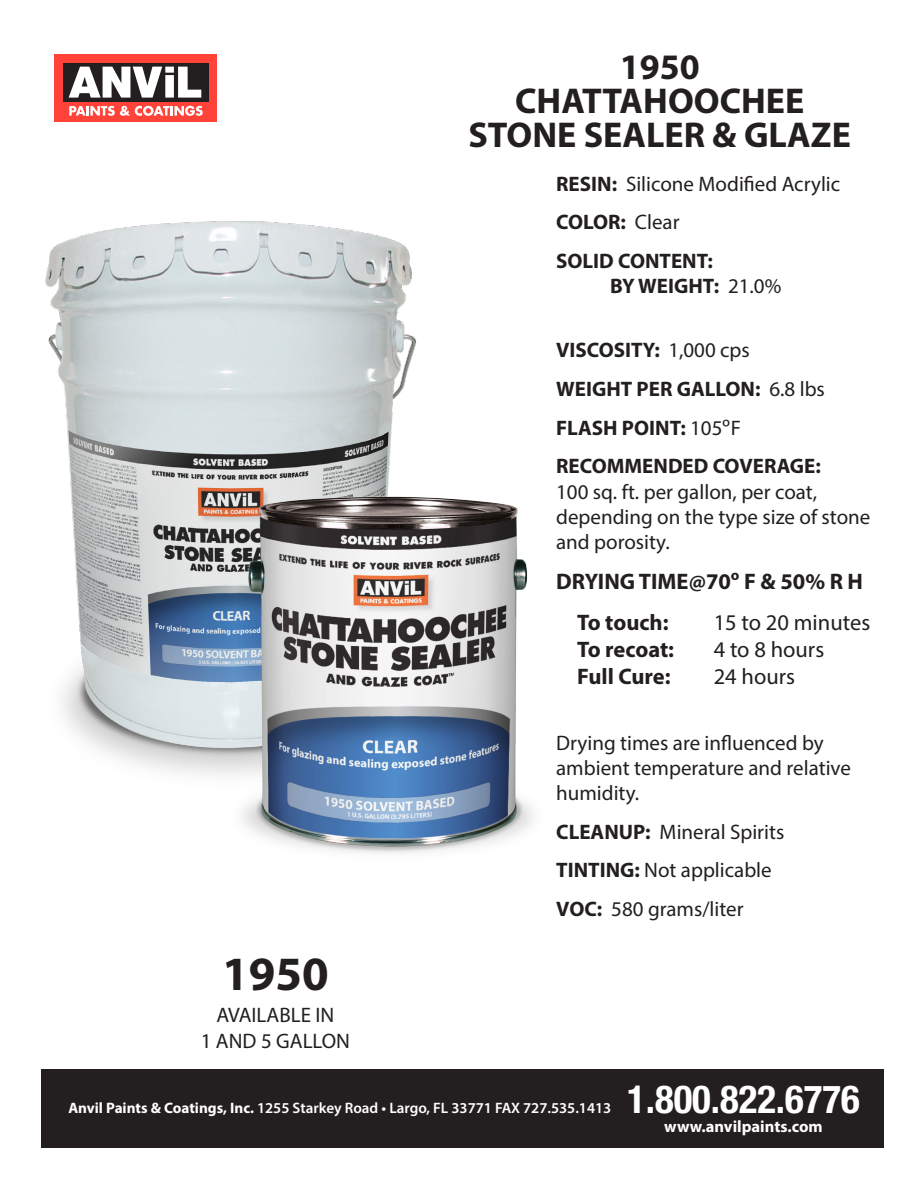
<style>
.page{position:relative;width:918px;height:1188px;background:#fff}
.page>*{position:absolute;margin:0;border:0;box-sizing:border-box;transform-origin:0 0}
.t1{font:700 48px "Myriad Pro";color:#231f20}
.t2{font:700 condensed 38.7px "Helvetica Neue";color:#fff}
.t3{font:700 36px/34.2px "Myriad Pro";color:#231f20;text-align:center}
.indent_and_tab{font:22.5px "Myriad Pro";color:#231f20}
.indent_and_tab-2{font:700 22.5px "Myriad Pro";letter-spacing:-.005em;color:#231f20}
.p1{font:700 22.5px "Myriad Pro";color:#231f20}
.BIG_TEXT_ON_FRONT{font:21px/25.2px "Myriad Pro";color:#231f20}
.BIG_TEXT_ON_FRONT-2{font:700 21px/25.2px "Myriad Pro";color:#231f20}
.t4{font:700 16.5px "Myriad Pro";color:#fff}
.t5{font:600 15.15px "Myriad Pro";color:#fff}
.s1{font-weight:700}
.s2{font-weight:400}
</style>
<div class="page">
<div style="left:41px;top:1069px;width:842px;height:79px;background:#231f20"></div>
<div style="left:55px;top:55px;width:162px;height:67px;background:#ff4338"></div>
<div style="left:63px;top:63px;width:146px;height:38px;background:#231f20"></div>
<svg style="left:69px;top:67px;width:132px;height:31px"></svg>
<svg style="left:69px;top:106px;width:134px;height:10px"></svg>
<img style="left:45px;top:221px;width:371px;height:553px">
<img style="left:206px;top:444px;width:328px;height:409px">
<h1 class="t3" style="left:469px;top:48px;width:384px">1950<br>CHATTAHOOCHEE<br>STONE SEALER &amp; GLAZE</h1>
<p class="BIG_TEXT_ON_FRONT" style="left:556px;top:171px;width:286px"><span class="s1">RESIN:</span> Silicone Modified Acrylic</p>
<p class="BIG_TEXT_ON_FRONT-2" style="left:556px;top:209px;width:125px">COLOR: <span class="s2">Clear</span></p>
<p class="BIG_TEXT_ON_FRONT-2" style="left:610px;top:248px;width:173px;text-indent:-54px">SOLID CONTENT:<br>BY WEIGHT: <span class="s2">21.0%</span></p>
<p class="BIG_TEXT_ON_FRONT-2" style="left:556px;top:337px;width:195px">VISCOSITY: <span class="s2">1,000 cps</span></p>
<p class="BIG_TEXT_ON_FRONT-2" style="left:556px;top:376px;width:270px">WEIGHT PER GALLON: <span class="s2">6.8 lbs</span></p>
<p class="BIG_TEXT_ON_FRONT-2" style="left:556px;top:414px;width:186px">FLASH POINT: <span class="s2">105ºF</span></p>
<p class="BIG_TEXT_ON_FRONT" style="left:556px;top:453px;width:316px"><span class="s1">RECOMMENDED COVERAGE:<br></span>100 sq. ft. per gallon, per coat, depending on the type size of stone and porosity.</p>
<p class="p1" style="left:556px;top:567px;width:308px">DRYING TIME@70º F &amp; 50% R H</p>
<p class="indent_and_tab-2" style="left:577px;top:608px;width:93px">To touch:</p>
<p class="indent_and_tab" style="left:714px;top:608px;width:158px">15 to 20 minutes</p>
<p class="indent_and_tab-2" style="left:577px;top:635px;width:98px">To recoat:</p>
<p class="indent_and_tab" style="left:714px;top:635px;width:112px">4 to 8 hours</p>
<p class="indent_and_tab-2" style="left:577px;top:662px;width:95px">Full Cure:</p>
<p class="indent_and_tab" style="left:714px;top:662px;width:83px">24 hours</p>
<h1 class="t1" style="left:222px;top:943px;width:108px">1950</h1>
<p class="BIG_TEXT_ON_FRONT" style="left:201px;top:1002px;width:151px;text-align:center">AVAILABLE IN<br>1 AND 5 GALLON</p>
<p class="BIG_TEXT_ON_FRONT" style="left:556px;top:730px;width:296px">Drying times are influenced by ambient temperature and relative humidity.</p>
<p class="BIG_TEXT_ON_FRONT" style="left:556px;top:819px;width:230px"><span class="s1">CLEANUP:</span> Mineral Spirits</p>
<p class="BIG_TEXT_ON_FRONT" style="left:556px;top:857px;width:217px"><span class="s1">TINTING:</span> Not applicable</p>
<p class="BIG_TEXT_ON_FRONT" style="left:556px;top:896px;width:189px"><span class="s1">VOC:</span> 580 grams/liter</p>
<p class="t5" style="left:68px;top:1098px;width:545px"><span class="s1">Anvil Paints &amp; Coatings, Inc.</span> 1255 Starkey Road • Largo, FL 33771 FAX 727.535.1413</p>
<h2 class="t2" style="left:627px;top:1075px;width:234px">1.800.822.6776</h2>
<p class="t4" style="left:664px;top:1116px;width:160px">www.anvilpaints.com</p>
</div>
